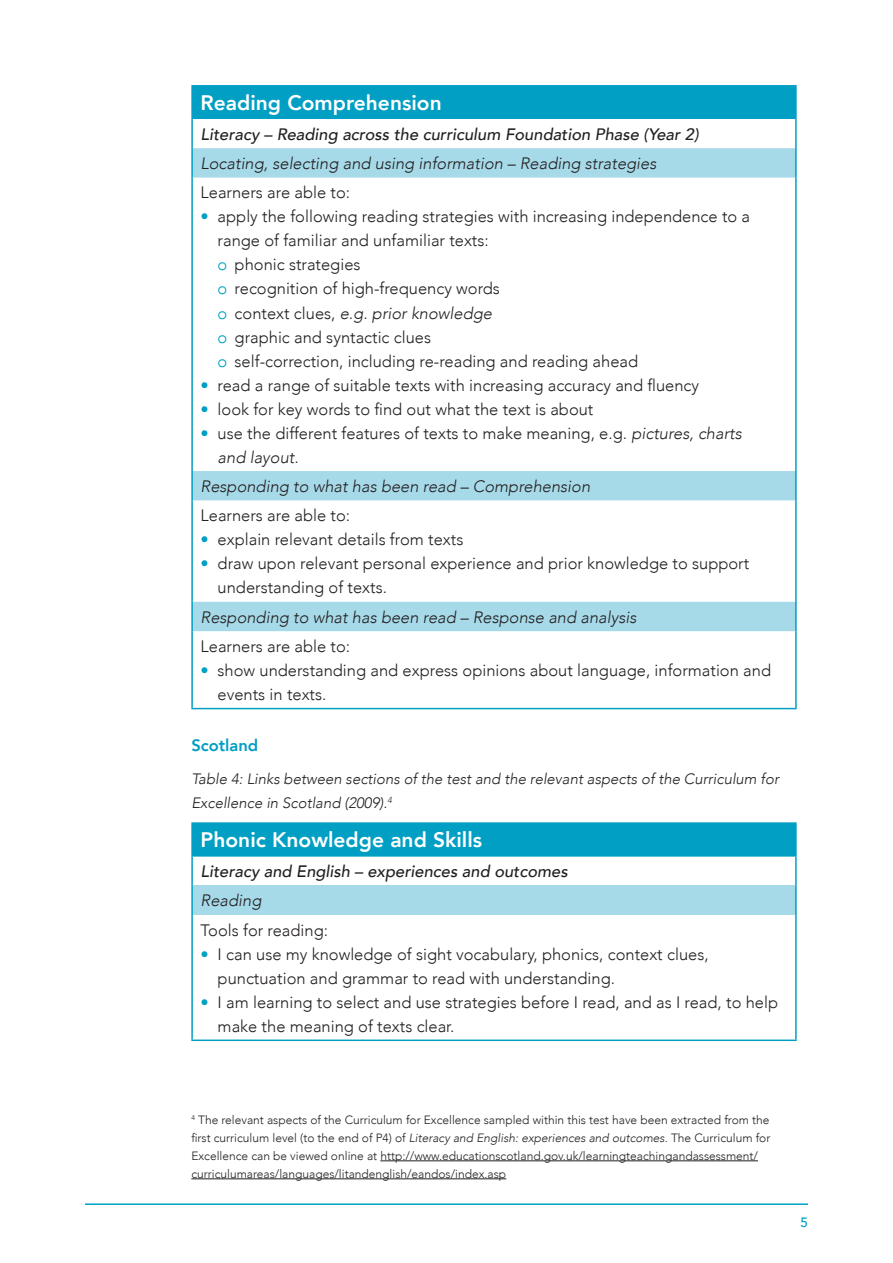
<style>
.page{position:relative;width:893px;height:1263px;background:#fff}
.page>*{position:absolute;margin:0;border:0;box-sizing:border-box;transform-origin:0 0}
.Table_A_Head{font:800 21px "Avenir";color:#fff}
.Main_Text{font:800 21px "Avenir";color:#fff}
.Bulleted_text{font:300 16.5px/24px "Avenir";color:#231f20}
.Table_B_Head{font:italic 300 16.5px "Avenir";color:#231f20}
.Bullet_2nds{font:300 16.5px "Avenir";color:#231f20}
.Main_Text-2{font:italic 500 16.5px "Avenir";color:#231f20}
.Main_Text-3{font:300 16.5px "Avenir";color:#231f20}
.Bullet_2nds-2{font:italic 300 16.5px "Avenir";color:#231f20}
.C_Head{font:800 16.5px "Avenir";color:#009fc3}
.Table_caption{font:italic 300 15px/24px "Avenir";color:#231f20}
.t1{font:500 13.5px "Avenir";color:#009fc3}
.Main_Text-4{font:300 12px/18px "Avenir";color:#231f20}
.s1{color:#009fc3}
.s2{font-style:normal;color:#009fc3}
.s3{font-style:normal}
.s4{font-style:italic}
</style>
<div class="page">
<hr style="left:85px;top:1203px;width:723px;height:2px;background:#009fc3">
<div style="left:192px;top:86px;width:604px;height:33px;background:#009fc3"></div>
<svg style="left:193px;top:148px;width:602px;height:483px"></svg>
<hr style="left:191px;top:178px;width:2px;height:293px;background:#009fc3">
<hr style="left:795px;top:178px;width:2px;height:293px;background:#009fc3">
<hr style="left:191px;top:148px;width:2px;height:30px;background:#009fc3">
<hr style="left:191px;top:471px;width:2px;height:29px;background:#009fc3">
<hr style="left:191px;top:602px;width:2px;height:29px;background:#009fc3">
<hr style="left:795px;top:148px;width:2px;height:30px;background:#009fc3">
<hr style="left:795px;top:471px;width:2px;height:29px;background:#009fc3">
<hr style="left:795px;top:602px;width:2px;height:29px;background:#009fc3">
<hr style="left:191px;top:87px;width:2px;height:32px;background:#009fc3">
<hr style="left:191px;top:85px;width:606px;height:2px;background:#009fc3">
<hr style="left:191px;top:708px;width:606px;height:1px;background:#009fc3">
<hr style="left:795px;top:87px;width:2px;height:32px;background:#009fc3">
<hr style="left:191px;top:119px;width:2px;height:29px;background:#009fc3">
<hr style="left:795px;top:119px;width:2px;height:29px;background:#009fc3">
<hr style="left:191px;top:631px;width:2px;height:77px;background:#009fc3">
<hr style="left:795px;top:631px;width:2px;height:77px;background:#009fc3">
<hr style="left:191px;top:500px;width:2px;height:102px;background:#009fc3">
<hr style="left:795px;top:500px;width:2px;height:102px;background:#009fc3">
<div style="left:192px;top:823px;width:604px;height:33px;background:#009fc3"></div>
<div style="left:192px;top:885px;width:604px;height:30px;background:#a7dae9"></div>
<hr style="left:191px;top:824px;width:2px;height:31px;background:#009fc3">
<hr style="left:191px;top:822px;width:606px;height:2px;background:#009fc3">
<hr style="left:795px;top:824px;width:2px;height:31px;background:#009fc3">
<hr style="left:191px;top:857px;width:2px;height:28px;background:#009fc3">
<hr style="left:191px;top:855px;width:606px;height:2px;background:#009fc3">
<hr style="left:795px;top:857px;width:2px;height:28px;background:#009fc3">
<hr style="left:191px;top:915px;width:2px;height:124px;background:#009fc3">
<hr style="left:795px;top:915px;width:2px;height:124px;background:#009fc3">
<hr style="left:191px;top:885px;width:2px;height:30px;background:#009fc3">
<hr style="left:795px;top:885px;width:2px;height:30px;background:#009fc3">
<hr style="left:191px;top:1039px;width:606px;height:2px;background:#009fc3">
<hr style="left:380px;top:1160px;width:378px;height:1px;background:#231f20">
<hr style="left:191px;top:1178px;width:315px;height:1px;background:#231f20">
<p class="Main_Text" style="left:201px;top:84px;width:243px">Reading Comprehension</p>
<p class="Main_Text-2" style="left:201px;top:124px;width:499px">Literacy – Reading across the curriculum Foundation Phase (Year 2)</p>
<p class="Table_B_Head" style="left:201px;top:154px;width:457px">Locating, selecting and using information – Reading strategies</p>
<p class="Main_Text-3" style="left:201px;top:183px;width:151px">Learners are able to:</p>
<p class="Bulleted_text" style="left:218px;top:205px;width:534px;text-indent:-17px"><span class="s1">•</span> apply the following reading strategies with increasing independence to a range of familiar and unfamiliar texts:</p>
<p class="Bullet_2nds" style="left:218px;top:255px;width:144px"><span class="s1">o</span> phonic strategies</p>
<p class="Bullet_2nds" style="left:218px;top:279px;width:284px"><span class="s1">o</span> recognition of high-frequency words</p>
<p class="Bullet_2nds-2" style="left:218px;top:303px;width:276px"><span class="s2">o</span> <span class="s3">context clues,</span> e.g. prior knowledge</p>
<p class="Bullet_2nds" style="left:218px;top:327px;width:215px"><span class="s1">o</span> graphic and syntactic clues</p>
<p class="Bullet_2nds" style="left:218px;top:351px;width:422px"><span class="s1">o</span> self-correction, including re-reading and reading ahead</p>
<p class="Bulleted_text" style="left:201px;top:373px;width:500px"><span class="s1">•</span> read a range of suitable texts with increasing accuracy and fluency</p>
<p class="Bulleted_text" style="left:201px;top:397px;width:394px"><span class="s1">•</span> look for key words to find out what the text is about</p>
<p class="Bulleted_text" style="left:218px;top:421px;width:526px;text-indent:-17px"><span class="s1">•</span> use the different features of texts to make meaning, e.g. <span class="s4">pictures, charts and layout.</span></p>
<p class="Table_B_Head" style="left:201px;top:476px;width:391px">Responding to what has been read – Comprehension</p>
<p class="Main_Text-3" style="left:201px;top:506px;width:151px">Learners are able to:</p>
<p class="Bulleted_text" style="left:201px;top:528px;width:264px"><span class="s1">•</span> explain relevant details from texts</p>
<p class="Bulleted_text" style="left:218px;top:552px;width:533px;text-indent:-17px"><span class="s1">•</span> draw upon relevant personal experience and prior knowledge to support understanding of texts.</p>
<p class="Table_B_Head" style="left:201px;top:607px;width:437px">Responding to what has been read – Response and analysis</p>
<p class="Main_Text-3" style="left:201px;top:637px;width:151px">Learners are able to:</p>
<p class="Bulleted_text" style="left:218px;top:658px;width:555px;text-indent:-17px"><span class="s1">•</span> show understanding and express opinions about language, information and events in texts.</p>
<p class="C_Head" style="left:191px;top:730px;width:68px">Scotland</p>
<p class="Table_caption" style="left:191px;top:767px;width:589px">Table 4: Links between sections of the test and the relevant aspects of the Curriculum for<br>Excellence in Scotland (2009).<sup>4</sup></p>
<p class="Table_A_Head" style="left:201px;top:821px;width:283px">Phonic Knowledge and Skills</p>
<p class="Main_Text-2" style="left:201px;top:861px;width:369px">Literacy and English – experiences and outcomes</p>
<p class="Table_B_Head" style="left:201px;top:891px;width:62px">Reading</p>
<p class="Main_Text-3" style="left:201px;top:920px;width:129px">Tools for reading:</p>
<p class="Bulleted_text" style="left:218px;top:942px;width:493px;text-indent:-17px"><span class="s1">•</span> I can use my knowledge of sight vocabulary, phonics, context clues, punctuation and grammar to read with understanding.</p>
<p class="Bulleted_text" style="left:218px;top:990px;width:562px;text-indent:-17px"><span class="s1">•</span> I am learning to select and use strategies before I read, and as I read, to help make the meaning of texts clear.</p>
<p class="Main_Text-4" style="left:191px;top:1111px;width:580px"><sup>4</sup> The relevant aspects of the Curriculum for Excellence sampled within this test have been extracted from the first curriculum level (to the end of P4) of <span class="s4">Literacy and English: experiences and outcomes</span>. The Curriculum for Excellence can be viewed online at http://www.educationscotland.gov.uk/learningteachingandassessment/ curriculumareas/languages/litandenglish/eandos/index.asp</p>
<p class="t1" style="left:800px;top:1210px;width:9px">5</p>
</div>
